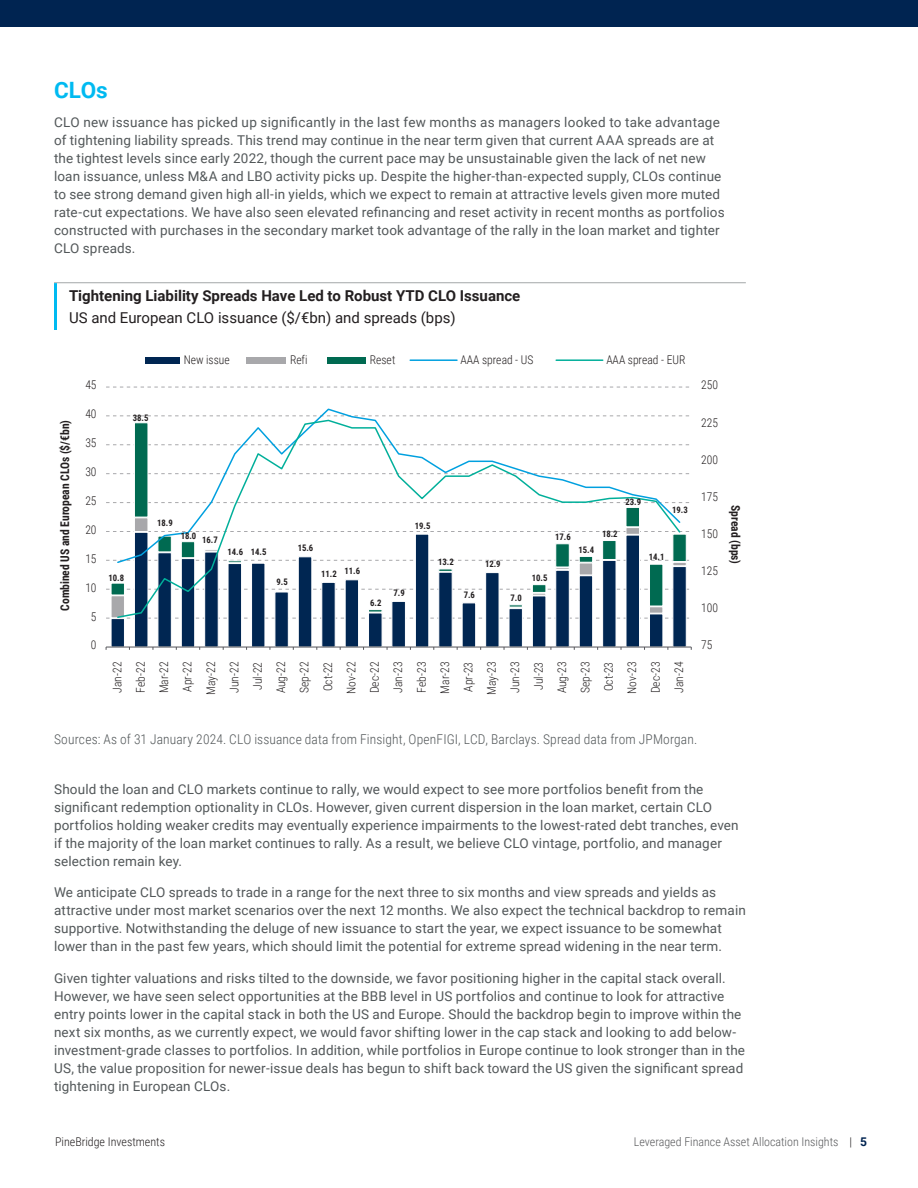
<style>
.page{position:relative;width:918px;height:1188px;background:#fff}
.page>*{position:absolute;margin:0;border:0;box-sizing:border-box;transform-origin:0 0}
.Header2{font:700 22.5px "Roboto";color:#00baf1}
.Chart_Title{font:700 15px "Roboto";color:#231f20}
.Chart_Subtitle_Callout{font:15px "Roboto";color:#231f20}
.Body_Copy{font:13.5px/18px "Roboto";letter-spacing:.01em;color:#525759}
.Disclosure_9_10{font:300 13.5px "Roboto Condensed";letter-spacing:.01em;color:#525759}
.t1{font:300 12px/23.4px "Roboto Condensed";color:#231f20;text-align:center;scale:.96 1}
.t2{font:700 12px "Roboto Condensed";color:#231f20;scale:.96 1}
.t3{font:300 12px "Roboto Condensed";color:#57585a}
.t4{font:300 12px "Roboto Condensed";color:#231f20}
.t5{font:700 9px "Roboto Condensed";letter-spacing:-.005em;color:#231f20;scale:.96 1}
.s1{color:#231f20}
.s2{font-family:"Roboto";font-weight:700;color:#002451}
</style>
<div class="page">
<div style="left:0;top:0;width:918px;height:27px;background:#002451"></div>
<hr style="left:54px;top:282px;width:692px;height:1px;background:#a3a7a9">
<hr style="left:54px;top:283px;width:3px;height:47px;background:#00baf1">
<div style="left:146px;top:357px;width:34px;height:7px;background:#002652"></div>
<div style="left:246px;top:357px;width:40px;height:7px;background:#a8a8ab"></div>
<div style="left:327px;top:357px;width:39px;height:7px;background:#006a51"></div>
<hr style="left:410px;top:359px;width:47px;height:2px;background:#00a0df">
<hr style="left:556px;top:359px;width:47px;height:2px;background:#00af9a">
<svg style="left:106px;top:387px;width:583px;height:1px"></svg>
<svg style="left:106px;top:415px;width:583px;height:1px"></svg>
<svg style="left:111px;top:618px;width:575px;height:29px"></svg>
<hr style="left:106px;top:647px;width:585px;height:1px;background:#54555a">
<svg style="left:116px;top:408px;width:566px;height:11px"></svg>
<svg style="left:116px;top:419px;width:566px;height:200px"></svg>
<p class="Header2" style="left:54px;top:74px;width:55px">CLOs</p>
<p class="Body_Copy" style="left:54px;top:113px;width:672px">CLO new issuance has picked up significantly in the last few months as managers looked to take advantage of tightening liability spreads. This trend may continue in the near term given that current AAA spreads are at the tightest levels since early 2022, though the current pace may be unsustainable given the lack of net new loan issuance, unless M&amp;A and LBO activity picks up. Despite the higher-than-expected supply, CLOs continue to see strong demand given high all-in yields, which we expect to remain at attractive levels given more muted rate-cut expectations. We have also seen elevated refinancing and reset activity in recent months as portfolios constructed with purchases in the secondary market took advantage of the rally in the loan market and tighter CLO spreads.</p>
<p class="Chart_Title" style="left:69px;top:285px;width:453px">Tightening Liability Spreads Have Led to Robust YTD CLO Issuance</p>
<p class="Chart_Subtitle_Callout" style="left:69px;top:307px;width:388px">US and European CLO issuance ($/€bn) and spreads (bps)</p>
<p class="t2" style="left:56px;top:611px;width:200px;rotate:-90deg">Combined US and European CLOs ($/€bn)</p>
<p class="t1" style="left:85px;top:373px;width:13px">45</p>
<p class="t1" style="left:85px;top:402px;width:13px">40</p>
<p class="t1" style="left:85px;top:431px;width:13px">35</p>
<p class="t1" style="left:85px;top:460px;width:13px">30</p>
<p class="t1" style="left:85px;top:489px;width:13px">25</p>
<p class="t1" style="left:85px;top:517px;width:13px">20</p>
<p class="t1" style="left:85px;top:546px;width:13px">15</p>
<p class="t1" style="left:85px;top:575px;width:13px">10</p>
<p class="t1" style="left:91px;top:604px;width:7px">5</p>
<p class="t1" style="left:91px;top:633px;width:7px">0</p>
<p class="t5" style="left:133px;top:412px;width:18px">38.5</p>
<p class="t1" style="left:184px;top:347px;width:50px">New issue</p>
<p class="t1" style="left:290px;top:347px;width:20px">Refi</p>
<p class="t1" style="left:370px;top:347px;width:28px">Reset</p>
<p class="t1" style="left:461px;top:347px;width:77px">AAA spread - US</p>
<p class="t1" style="left:606px;top:347px;width:84px">AAA spread - EUR</p>
<p class="t5" style="left:109px;top:571px;width:18px">10.8</p>
<p class="t5" style="left:157px;top:517px;width:18px">18.9</p>
<p class="t5" style="left:181px;top:532px;width:40px">18.0 16.7</p>
<p class="t5" style="left:228px;top:545px;width:42px">14.6 14.5</p>
<p class="t5" style="left:276px;top:576px;width:13px">9.5</p>
<p class="t5" style="left:298px;top:542px;width:18px">15.6</p>
<p class="t5" style="left:321px;top:566px;width:42px">11.2 11.6</p>
<p class="t5" style="left:370px;top:596px;width:13px">6.2</p>
<p class="t5" style="left:394px;top:586px;width:13px">7.9</p>
<p class="t5" style="left:415px;top:519px;width:18px">19.5</p>
<p class="t5" style="left:438px;top:556px;width:18px">13.2</p>
<p class="t5" style="left:464px;top:588px;width:13px">7.6</p>
<p class="t5" style="left:485px;top:558px;width:18px">12.9</p>
<p class="t5" style="left:511px;top:591px;width:13px">7.0</p>
<p class="t5" style="left:625px;top:496px;width:18px">23.9</p>
<p class="t5" style="left:532px;top:571px;width:18px">10.5</p>
<p class="t5" style="left:555px;top:530px;width:18px">17.6</p>
<p class="t5" style="left:579px;top:543px;width:18px">15.4</p>
<p class="t5" style="left:602px;top:527px;width:18px">18.2</p>
<p class="t5" style="left:649px;top:551px;width:18px">14.1</p>
<p class="t5" style="left:672px;top:504px;width:18px">19.3</p>
<p class="t1" style="left:105px;top:695px;width:36px;rotate:-90deg">Jan-22<br>Feb-22<br>Mar-22<br>Apr-22<br>May-22<br>Jun-22<br>Jul-22<br>Aug-22<br>Sep-22<br>Oct-22<br>Nov-22<br>Dec-22<br>Jan-23<br>Feb-23<br>Mar-23<br>Apr-23<br>May-23<br>Jun-23<br>Jul-23<br>Aug-23<br>Sep-23<br>Oct-23<br>Nov-23<br>Dec-23<br>Jan-24</p>
<p class="t1" style="left:701px;top:373px;width:19px">250</p>
<p class="t1" style="left:701px;top:410px;width:19px">225</p>
<p class="t1" style="left:701px;top:447px;width:19px">200</p>
<p class="t1" style="left:701px;top:484px;width:19px">175</p>
<p class="t1" style="left:701px;top:522px;width:19px">150</p>
<p class="t1" style="left:701px;top:559px;width:19px">125</p>
<p class="t2" style="left:744px;top:505px;width:63px;rotate:90deg">Spread (bps)</p>
<p class="t1" style="left:701px;top:596px;width:19px">100</p>
<p class="t1" style="left:701px;top:633px;width:13px">75</p>
<p class="Disclosure_9_10" style="left:54px;top:730px;width:645px">Sources: As of 31 January 2024. CLO issuance data from Finsight, OpenFIGI, LCD, Barclays. Spread data from JPMorgan.</p>
<p class="Body_Copy" style="left:54px;top:780px;width:686px">Should the loan and CLO markets continue to rally, we would expect to see more portfolios benefit from the significant redemption optionality in CLOs. However, given current dispersion in the loan market, certain CLO portfolios holding weaker credits may eventually experience impairments to the lowest-rated debt tranches, even if the majority of the loan market continues to rally. As a result, we believe CLO vintage, portfolio, and manager selection remain key.</p>
<p class="Body_Copy" style="left:54px;top:883px;width:693px">We anticipate CLO spreads to trade in a range for the next three to six months and view spreads and yields as attractive under most market scenarios over the next 12 months. We also expect the technical backdrop to remain supportive. Notwithstanding the deluge of new issuance to start the year, we expect issuance to be somewhat lower than in the past few years, which should limit the potential for extreme spread widening in the near term.</p>
<p class="Body_Copy" style="left:54px;top:969px;width:693px">Given tighter valuations and risks tilted to the downside, we favor positioning higher in the capital stack overall.<br>However, we have seen select opportunities at the BBB level in US portfolios and continue to look for attractive entry points lower in the capital stack in both the US and Europe. Should the backdrop begin to improve within the next six months, as we currently expect, we would favor shifting lower in the cap stack and looking to add below&shy;investment-grade classes to portfolios. In addition, while portfolios in Europe continue to look stronger than in the US, the value proposition for newer-issue deals has begun to shift back toward the US given the significant spread tightening in European CLOs.</p>
<p class="t4" style="left:55px;top:1133px;width:112px">PineBridge Investments</p>
<p class="t3" style="left:634px;top:1133px;width:235px">Leveraged Finance Asset Allocation Insights <span class="s1">|</span> <span class="s2">5</span></p>
</div>
